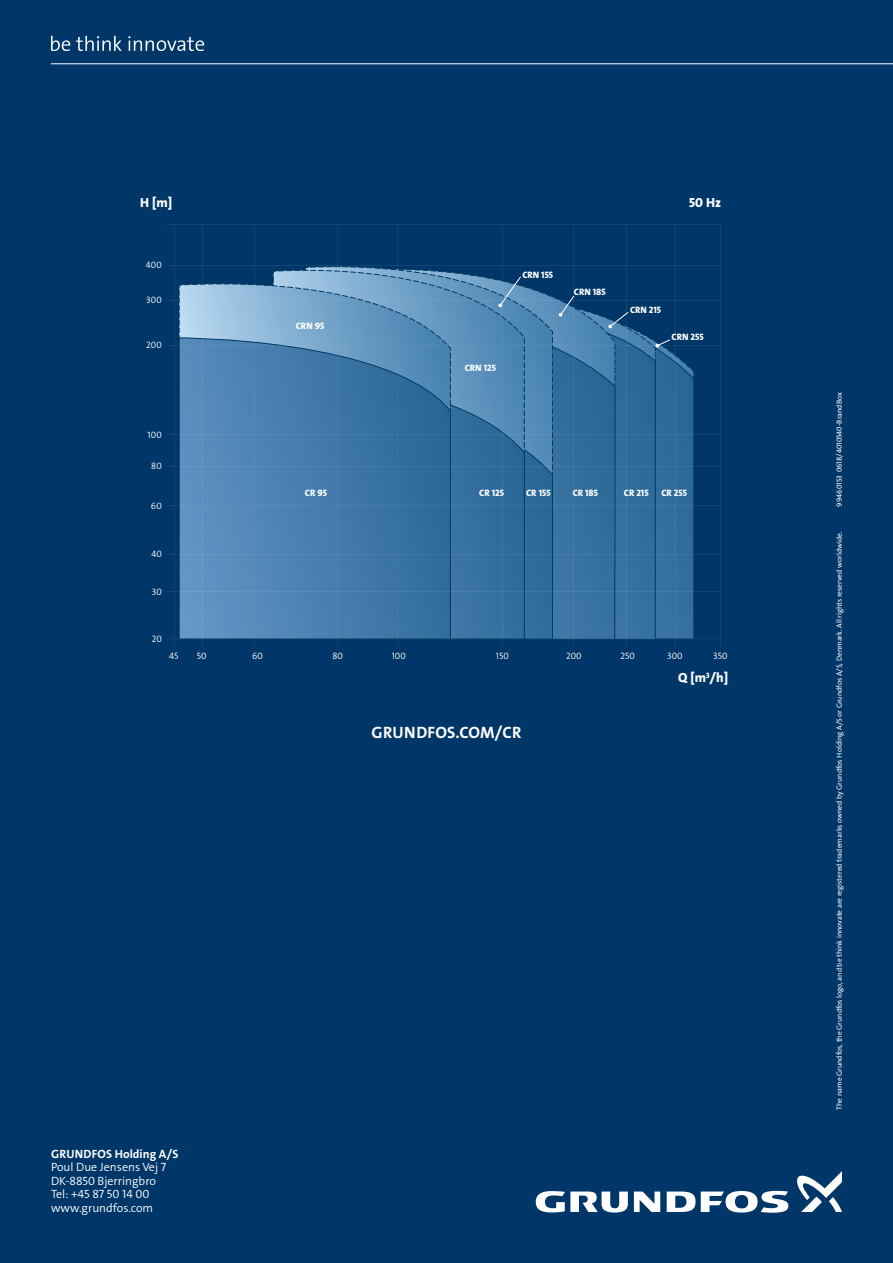
<style>
.page{position:relative;width:893px;height:1263px;background:#003768}
.page>*{position:absolute;margin:0;border:0;box-sizing:border-box;transform-origin:0 0}
.t1{font:16.5px "Grundfos The Sans V2 OT 7 B";letter-spacing:.015em;color:#fff}
.t2{font:13.35px "Grundfos The Sans V2 OT 8 XB";color:#fff}
.t3{font:12px/13.5px "Grundfos The Sans V2 OT 4 SL";color:#fff}
.t4{font:12px "Grundfos The Sans V2 OT 7 B";letter-spacing:.01em;color:#fff}
.t5{font:9.3px "Grundfos The Sans V2 OT 8 XB";color:#fff}
.t6{font:9.3px "Grundfos The Sans V2 OT 4 SL";color:#fff}
.t7{font:7.5px "Grundfos The Sans V2 OT 5 R";color:#fff}
</style>
<div class="page">
<hr style="left:51px;top:63px;width:842px;height:1px;background:#fff">
<svg style="left:634px;top:1191px;width:26px;height:21px"></svg>
<svg style="left:536px;top:1191px;width:92px;height:21px"></svg>
<svg style="left:667px;top:1191px;width:121px;height:22px"></svg>
<svg style="left:797px;top:1171px;width:45px;height:41px"></svg>
<svg style="left:51px;top:36px;width:19px;height:15px"></svg>
<svg style="left:76px;top:36px;width:46px;height:15px"></svg>
<svg style="left:128px;top:36px;width:76px;height:15px"></svg>
<svg style="left:165px;top:224px;width:556px;height:422px"></svg>
<svg style="left:179px;top:260px;width:515px;height:151px"></svg>
<h2 class="t2" style="left:140px;top:194px;width:34px">H [m]</h2>
<p class="t6" style="left:146px;top:258px;width:17px">400</p>
<p class="t6" style="left:146px;top:294px;width:17px">300</p>
<p class="t6" style="left:146px;top:339px;width:17px">200</p>
<p class="t6" style="left:148px;top:428px;width:16px">100</p>
<p class="t6" style="left:151px;top:459px;width:12px">80</p>
<p class="t6" style="left:151px;top:500px;width:12px">60</p>
<p class="t6" style="left:151px;top:548px;width:12px">40</p>
<p class="t6" style="left:152px;top:585px;width:12px">30</p>
<p class="t6" style="left:152px;top:632px;width:12px">20</p>
<p class="t5" style="left:296px;top:320px;width:30px">CRN 95</p>
<p class="t5" style="left:465px;top:362px;width:33px">CRN 125</p>
<h2 class="t2" style="left:689px;top:194px;width:33px">50 Hz</h2>
<p class="t5" style="left:522px;top:268px;width:32px">CRN 155</p>
<p class="t5" style="left:574px;top:286px;width:33px">CRN 185</p>
<p class="t5" style="left:630px;top:304px;width:33px">CRN 215</p>
<p class="t5" style="left:672px;top:331px;width:34px">CRN 255</p>
<p class="t5" style="left:573px;top:486px;width:27px">CR 185</p>
<p class="t5" style="left:305px;top:486px;width:24px">CR 95</p>
<p class="t5" style="left:661px;top:486px;width:27px">CR 255</p>
<p class="t5" style="left:479px;top:486px;width:26px">CR 125</p>
<p class="t5" style="left:624px;top:486px;width:26px">CR 215</p>
<p class="t5" style="left:526px;top:486px;width:26px">CR 155</p>
<p class="t6" style="left:169px;top:650px;width:11px">45</p>
<p class="t6" style="left:197px;top:650px;width:11px">50</p>
<p class="t6" style="left:252px;top:650px;width:12px">60</p>
<p class="t6" style="left:332px;top:650px;width:12px">80</p>
<p class="t6" style="left:392px;top:650px;width:16px">100</p>
<p class="t6" style="left:496px;top:650px;width:14px">150</p>
<p class="t6" style="left:566px;top:650px;width:17px">200</p>
<p class="t6" style="left:621px;top:650px;width:16px">250</p>
<p class="t6" style="left:667px;top:650px;width:17px">300</p>
<p class="t6" style="left:713px;top:650px;width:16px">350</p>
<h3 class="t4" style="left:51px;top:1146px;width:129px">GRUNDFOS Holding A/S</h3>
<h3 class="t3" style="left:51px;top:1161px;width:117px">Poul Due Jensens Vej 7<br>DK-8850 Bjerringbro<br>Tel: +45 87 50 14 00 www.grundfos.com</h3>
<h1 class="t1" style="left:372px;top:722px;width:151px">GRUNDFOS.COM/CR</h1>
<h2 class="t2" style="left:678px;top:669px;width:51px">Q [m<sup>3</sup>/h]</h2>
<p class="t7" style="left:835px;top:506px;width:116px;rotate:-90deg">99460153 0618/4010540-BrandBox</p>
<p class="t7" style="left:835px;top:1110px;width:580px;rotate:-90deg">The name Grundfos, the Grundfos logo, and be think innovate are registered trademarks owned by Grundfos Holding A/S or Grundfos A/S, Denmark. All rights reserved worldwide.</p>
</div>
